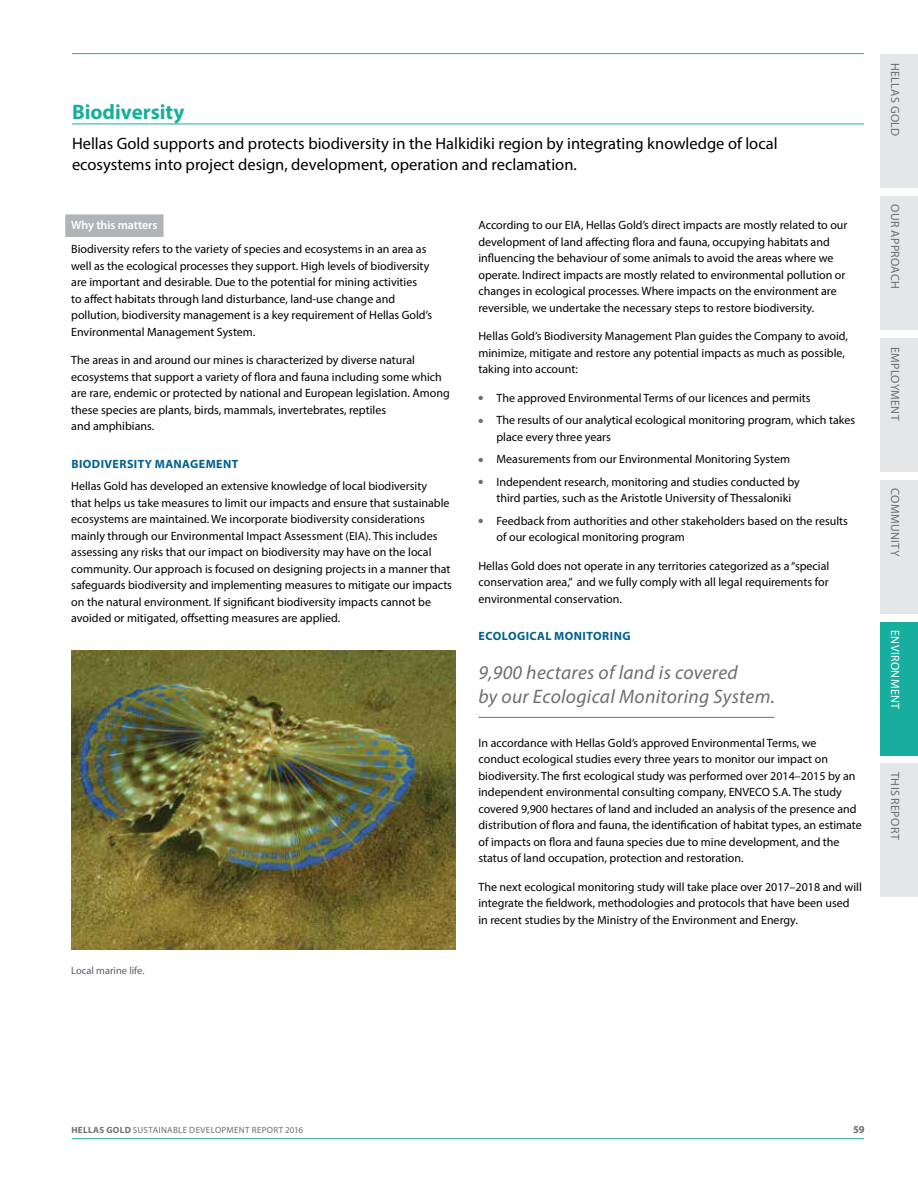
<style>
.page{position:relative;width:918px;height:1188px;background:#fff}
.page>*{position:absolute;margin:0;border:0;box-sizing:border-box;transform-origin:0 0}
.t1{font:700 21px "Myriad Pro";color:#18ae9d}
.t2{font:italic 19.5px/24px "Myriad Pro";letter-spacing:.015em;color:#6d6e71}
.t3{font:16.5px/21px "Myriad Pro";color:#000}
.t4{font:12px/16.5px "Myriad Pro";color:#000}
.t5{font:12px "Myriad Pro";letter-spacing:.03em;color:#6d6e71}
.t6{font:700 12px "Myriad Pro";letter-spacing:.035em;color:#006090}
.t7{font:600 12px "Myriad Pro";letter-spacing:-.005em;color:#fff}
.t8{font:12px "Myriad Pro";letter-spacing:.03em;color:#fff}
.t9{font:10.5px "Myriad Pro";color:#585e6c}
.t10{font:700 10.5px "Myriad Pro";color:#6d6e71}
.t11{font:9px "Myriad Pro";letter-spacing:.035em;color:#6d6e71}
.s1{color:#6d6e71}
.s2{font-weight:700}
</style>
<div class="page">
<hr style="left:72px;top:1138px;width:792px;height:1px;background:#18ae9d">
<hr style="left:72px;top:53px;width:792px;height:1px;background:#18ae9d">
<div style="left:880px;top:54px;width:38px;height:134px;background:#e5e6e7"></div>
<div style="left:880px;top:196px;width:38px;height:134px;background:#e5e6e7"></div>
<div style="left:880px;top:338px;width:38px;height:134px;background:#e5e6e7"></div>
<div style="left:880px;top:480px;width:38px;height:134px;background:#e5e6e7"></div>
<div style="left:880px;top:622px;width:38px;height:133px;background:#18ae9d"></div>
<div style="left:880px;top:764px;width:38px;height:133px;background:#e5e6e7"></div>
<hr style="left:72px;top:124px;width:792px;height:1px;background:#18ae9d">
<div style="left:65px;top:214px;width:99px;height:23px;background:#b1b4b6"></div>
<hr style="left:478px;top:717px;width:297px;height:1px;background:#6d6e71">
<img style="left:71px;top:650px;width:385px;height:300px">
<h1 class="t1" style="left:72px;top:98px;width:114px">Biodiversity</h1>
<h3 class="t3" style="left:72px;top:133px;width:707px">Hellas Gold supports and protects biodiversity in the Halkidiki region by integrating knowledge of local ecosystems into project design, development, operation and reclamation.</h3>
<p class="t7" style="left:71px;top:218px;width:88px">Why this matters</p>
<p class="t4" style="left:71px;top:241px;width:362px">Biodiversity refers to the variety of species and ecosystems in an area as well as the ecological processes they support. High levels of biodiversity are important and desirable. Due to the potential for mining activities<br>to affect habitats through land disturbance, land-use change and pollution, biodiversity management is a key requirement of Hellas Gold’s Environmental Management System.</p>
<p class="t4" style="left:71px;top:352px;width:380px">The areas in and around our mines is characterized by diverse natural ecosystems that support a variety of flora and fauna including some which are rare, endemic or protected by national and European legislation. Among these species are plants, birds, mammals, invertebrates, reptiles<br>and amphibians.</p>
<p class="t6" style="left:71px;top:456px;width:169px">BIODIVERSITY MANAGEMENT</p>
<p class="t4" style="left:71px;top:478px;width:382px">Hellas Gold has developed an extensive knowledge of local biodiversity<br>that helps us take measures to limit our impacts and ensure that sustainable ecosystems are maintained. We incorporate biodiversity considerations mainly through our Environmental Impact Assessment (EIA). This includes assessing any risks that our impact on biodiversity may have on the local community. Our approach is focused on designing projects in a manner that safeguards biodiversity and implementing measures to mitigate our impacts on the natural environment. If significant biodiversity impacts cannot be avoided or mitigated, offsetting measures are applied.</p>
<p class="t9" style="left:71px;top:964px;width:74px">Local marine life.</p>
<p class="t4" style="left:478px;top:217px;width:371px">According to our EIA, Hellas Gold’s direct impacts are mostly related to our development of land affecting flora and fauna, occupying habitats and influencing the behaviour of some animals to avoid the areas where we operate. Indirect impacts are mostly related to environmental pollution or changes in ecological processes. Where impacts on the environment are reversible, we undertake the necessary steps to restore biodiversity.</p>
<p class="t4" style="left:478px;top:328px;width:371px">Hellas Gold’s Biodiversity Management Plan guides the Company to avoid, minimize, mitigate and restore any potential impacts as much as possible, taking into account:</p>
<p class="t4" style="left:478px;top:390px;width:334px"><span class="s1">●</span> The approved Environmental Terms of our licences and permits</p>
<p class="t4" style="left:496px;top:412px;width:360px;text-indent:-18px"><span class="s1">●</span> The results of our analytical ecological monitoring program, which takes place every three years</p>
<p class="t4" style="left:478px;top:451px;width:313px"><span class="s1">●</span> Measurements from our Environmental Monitoring System</p>
<p class="t4" style="left:496px;top:474px;width:305px;text-indent:-18px"><span class="s1">●</span> Independent research, monitoring and studies conducted by third parties, such as the Aristotle University of Thessaloniki</p>
<p class="t4" style="left:496px;top:513px;width:353px;text-indent:-18px"><span class="s1">●</span> Feedback from authorities and other stakeholders based on the results of our ecological monitoring program</p>
<p class="t4" style="left:478px;top:558px;width:352px;text-align:justify">Hellas Gold does not operate in any territories categorized as a “special conservation area,” and we fully comply with all legal requirements for environmental conservation.</p>
<p class="t6" style="left:479px;top:629px;width:153px">ECOLOGICAL MONITORING</p>
<h2 class="t2" style="left:478px;top:661px;width:298px">9,900 hectares of land is covered<br>by our Ecological Monitoring System.</h2>
<p class="t4" style="left:478px;top:735px;width:385px">In accordance with Hellas Gold’s approved Environmental Terms, we<br>conduct ecological studies every three years to monitor our impact on biodiversity. The first ecological study was performed over 2014–2015 by an independent environmental consulting company, ENVECO S.A. The study covered 9,900 hectares of land and included an analysis of the presence and distribution of flora and fauna, the identification of habitat types, an estimate of impacts on flora and fauna species due to mine development, and the status of land occupation, protection and restoration.</p>
<p class="t4" style="left:478px;top:879px;width:385px">The next ecological monitoring study will take place over 2017–2018 and will integrate the fieldwork, methodologies and protocols that have been used in recent studies by the Ministry of the Environment and Energy.</p>
<p class="t5" style="left:902px;top:63px;width:75px;rotate:90deg">HELLAS GOLD</p>
<p class="t5" style="left:902px;top:204px;width:86px;rotate:90deg">OUR APPROACH</p>
<p class="t5" style="left:902px;top:347px;width:75px;rotate:90deg">EMPLOYMENT</p>
<p class="t5" style="left:902px;top:488px;width:70px;rotate:90deg">COMMUNITY</p>
<p class="t8" style="left:902px;top:630px;width:81px;rotate:90deg">ENVIRONMENT</p>
<p class="t5" style="left:902px;top:772px;width:69px;rotate:90deg">THIS REPORT</p>
<p class="t11" style="left:71px;top:1124px;width:233px"><span class="s2">HELLAS GOLD</span> SUSTAINABLE DEVELOPMENT REPORT 2016</p>
<p class="t10" style="left:853px;top:1122px;width:13px">59</p>
</div>
